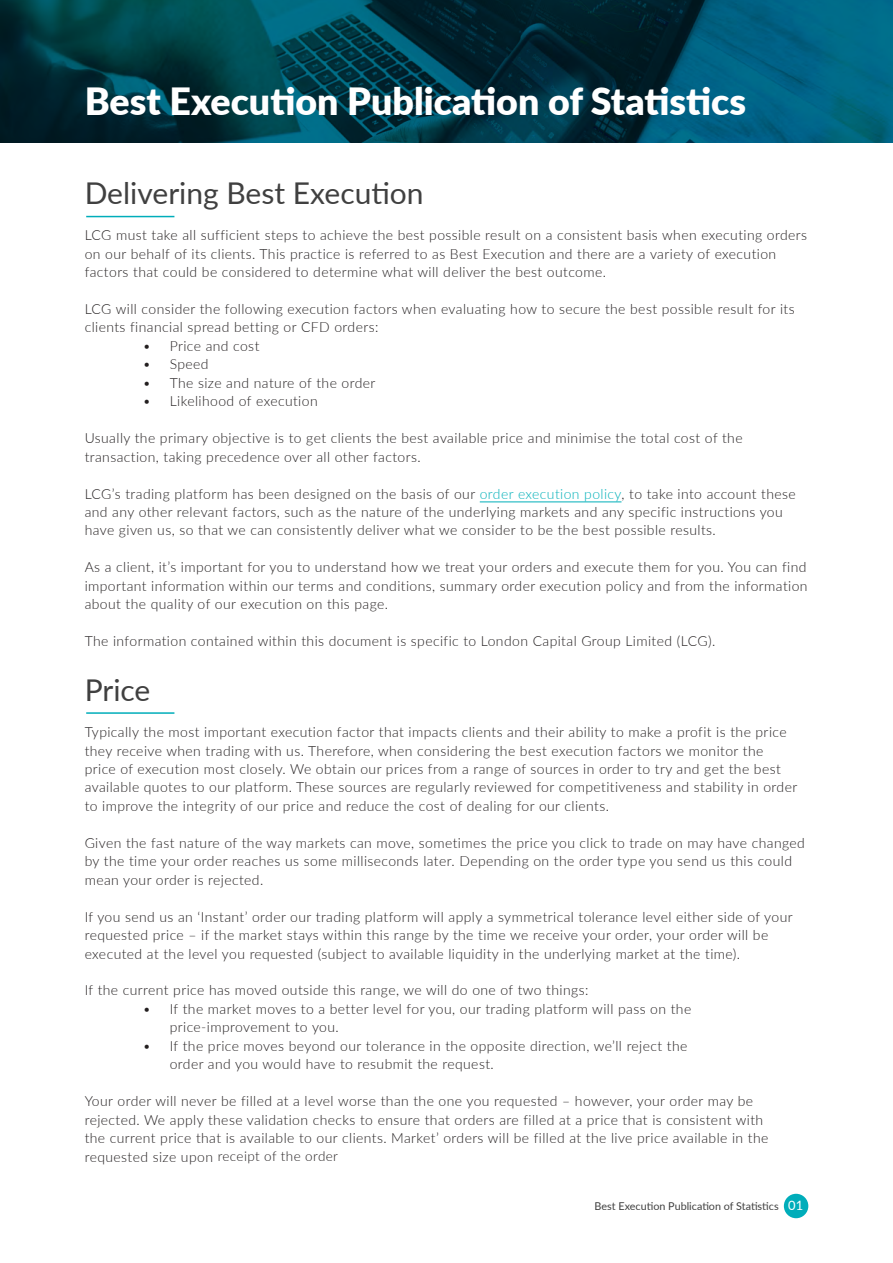
<style>
.page{position:relative;width:893px;height:1263px;background:#fff}
.page>*{position:absolute;margin:0;border:0;box-sizing:border-box;transform-origin:0 0}
.t1{font:900 37.5px "Lato";color:#fff}
.t2{font:30px "Lato";color:#404040}
.t3{font:300 13.95px/18.5px "Lato";letter-spacing:.03em;color:#231f20}
.t4{font:10.8px "Lato";color:#404040}
.s1{color:#00b0b9}
.s2{font-size:13.5px}
.s3{font-size:12.9px;color:#fff}
</style>
<div class="page">
<div style="left:784px;top:1194px;width:24px;height:24px;background:#00adba;border-radius:50%"></div>
<hr style="left:480px;top:502px;width:141px;height:1px;background:#00b0b9">
<hr style="left:86px;top:216px;width:88px;height:1px;background:#00adba">
<hr style="left:86px;top:712px;width:88px;height:2px;background:#00adba">
<img style="left:0;top:0;width:893px;height:142px">
<p class="t1" style="left:85px;top:73px;width:663px">Best Execution Publication of Statistics</p>
<p class="t2" style="left:85px;top:171px;width:340px">Delivering Best Execution</p>
<p class="t3" style="left:85px;top:225px;width:724px">LCG must take all sufficient steps to achieve the best possible result on a consistent basis when executing orders on our behalf of its clients. This practice is referred to as Best Execution and there are a variety of execution factors that could be considered to determine what will deliver the best outcome.</p>
<p class="t3" style="left:85px;top:299px;width:711px">LCG will consider the following execution factors when evaluating how to secure the best possible result for its clients financial spread betting or CFD orders:</p>
<p class="t3" style="left:143px;top:336px;width:118px">• Price and cost</p>
<p class="t3" style="left:143px;top:355px;width:67px">• Speed</p>
<p class="t3" style="left:143px;top:373px;width:234px">• The size and nature of the order</p>
<p class="t3" style="left:143px;top:391px;width:176px">• Likelihood of execution</p>
<p class="t3" style="left:85px;top:428px;width:659px">Usually the primary objective is to get clients the best available price and minimise the total cost of the transaction, taking precedence over all other factors.</p>
<p class="t3" style="left:85px;top:484px;width:713px">LCG’s trading platform has been designed on the basis of our <span class="s1">order execution policy</span>, to take into account these and any other relevant factors, such as the nature of the underlying markets and any specific instructions you have given us, so that we can consistently deliver what we consider to be the best possible results.</p>
<p class="t3" style="left:85px;top:558px;width:724px;text-align:justify">As a client, it’s important for you to understand how we treat your orders and execute them for you. You can find important information within our terms and conditions, summary order execution policy and from the information about the quality of our execution on this page.</p>
<p class="t3" style="left:85px;top:631px;width:632px">The information contained within this document is specific to London Capital Group Limited (LCG).</p>
<p class="t2" style="left:85px;top:668px;width:67px">Price</p>
<p class="t3" style="left:85px;top:722px;width:714px">Typically the most important execution factor that impacts clients and their ability to make a profit is the price they receive when trading with us. Therefore, when considering the best execution factors we monitor the price of execution most closely. We obtain our prices from a range of sources in order to try and get the best available quotes to our platform. These sources are regularly reviewed for competitiveness and stability in order to improve the integrity of our price and reduce the cost of dealing for our clients.</p>
<p class="t3" style="left:85px;top:833px;width:722px">Given the fast nature of the way markets can move, sometimes the price you click to trade on may have changed by the time your order reaches us some milliseconds later. Depending on the order type you send us this could mean your order is rejected.</p>
<p class="t3" style="left:85px;top:907px;width:709px">If you send us an ‘Instant’ order our trading platform will apply a symmetrical tolerance level either side of your requested price – if the market stays within this range by the time we receive your order, your order will be executed at the level you requested (subject to available liquidity in the underlying market at the time).</p>
<p class="t3" style="left:85px;top:981px;width:505px">If the current price has moved outside this range, we will do one of two things:</p>
<p class="t3" style="left:170px;top:999px;width:523px;text-indent:-27px">• If the market moves to a better level for you, our trading platform will pass on the price-improvement to you.</p>
<p class="t3" style="left:170px;top:1036px;width:519px;text-indent:-27px">• If the price moves beyond our tolerance in the opposite direction, we’ll reject the order and you would have to resubmit the request.</p>
<p class="t3" style="left:85px;top:1091px;width:685px">Your order will never be filled at a level worse than the one you requested – however, your order may be rejected. We apply these validation checks to ensure that orders are filled at a price that is consistent with the current price that is available to our clients. Market’ orders will be filled at the live price available in the requested size upon <span class="s2">receipt of the order</span></p>
<p class="t4" style="left:595px;top:1199px;width:210px">Best Execution Publication of Statistics <span class="s3">01</span></p>
</div>
